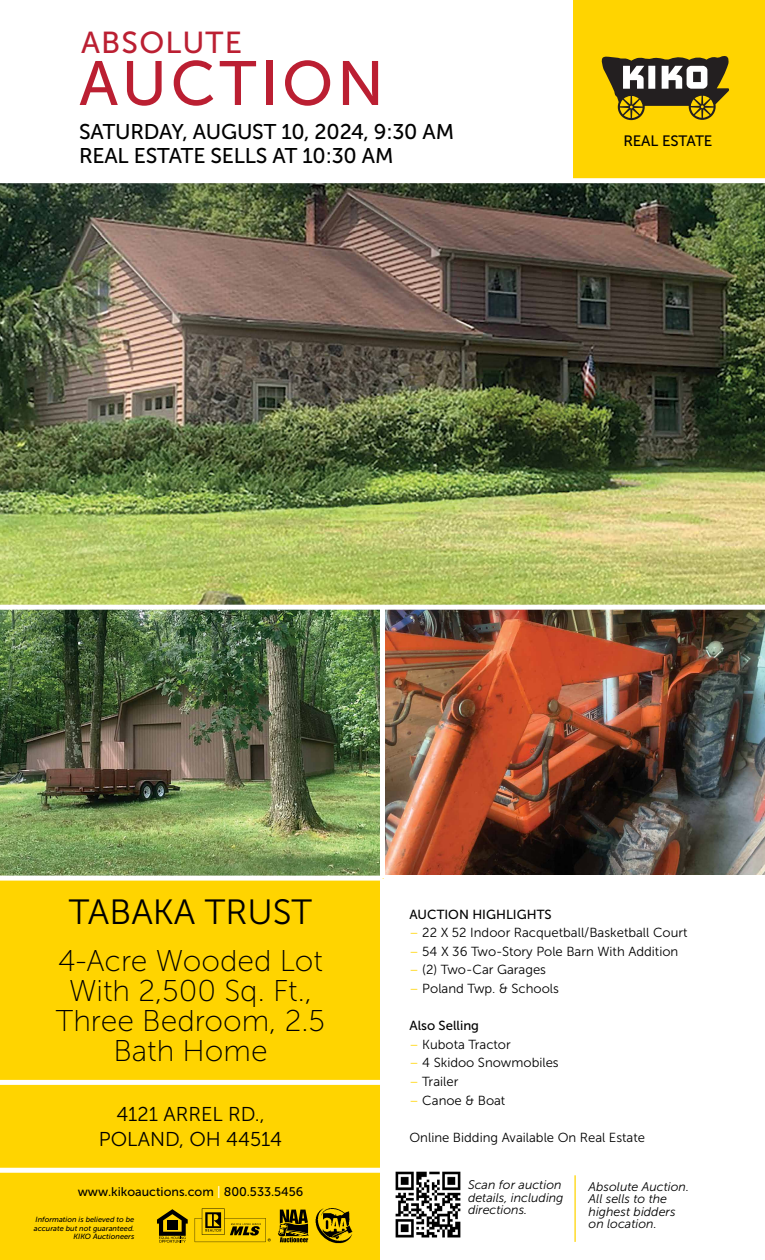
<style>
.page{position:relative;width:765px;height:1260px;background:#fff}
.page>*{position:absolute;margin:0;border:0;box-sizing:border-box;transform-origin:0 0}
.t1{font:62.38px "Museo Sans 500";letter-spacing:.06em;color:#bb1f32}
.t2{font:35px "Museo Sans 300";color:#000}
.t3{font:30.25px "Museo Sans 500";letter-spacing:.04em;color:#bb1f32}
.t4{font:30px/30px "Museo Sans 100";color:#000;text-align:center}
.t5{font:21.25px/23.8px "Museo Sans 500";letter-spacing:-.01em;color:#000}
.t6{font:20px/25px "Museo Sans 300";color:#000;text-align:center}
.t7{font:15px "Museo Sans 500";letter-spacing:-.01em;color:#000}
.t8{font:13.12px "Museo Sans 300";color:#000}
.t9{font:13.12px "Museo Sans 500";color:#000}
.t10{font:italic 12.5px/12.5px "Museo Sans 300";color:#000}
.t11{font:12.5px "Museo Sans 500";color:#000}
.t12{font:italic 7.5px/8.8px "Museo Sans 500";color:#000;text-align:right}
.s1{color:#fff}
.s2{color:#ffd400}
</style>
<div class="page">
<img style="left:0;top:610px;width:380px;height:266px">
<img style="left:385px;top:610px;width:380px;height:265px">
<img style="left:0;top:183px;width:765px;height:422px">
<div style="left:574px;top:0;width:191px;height:180px;background:#ffd400"></div>
<svg style="left:601px;top:56px;width:128px;height:64px"></svg>
<div style="left:0;top:178px;width:765px;height:5px;background:#fff"></div>
<div style="left:0;top:878px;width:384px;height:382px;background:#ffd400"></div>
<img style="left:395px;top:1171px;width:66px;height:67px">
<hr style="left:574px;top:1175px;width:2px;height:67px;background:#ffd400">
<div style="left:0;top:1168px;width:389px;height:5px;background:#fff"></div>
<div style="left:0;top:1080px;width:389px;height:5px;background:#fff"></div>
<svg style="left:278px;top:1210px;width:31px;height:32px"></svg>
<svg style="left:195px;top:1208px;width:76px;height:34px"></svg>
<svg style="left:157px;top:1209px;width:31px;height:34px"></svg>
<img style="left:316px;top:1208px;width:36px;height:36px">
<div style="left:0;top:876px;width:382px;height:5px;background:#fff"></div>
<div style="left:380px;top:878px;width:5px;height:382px;background:#fff"></div>
<h3 class="t3" style="left:81px;top:26px;width:163px">ABSOLUTE</h3>
<h1 class="t1" style="left:79px;top:49px;width:306px">AUCTION</h1>
<h3 class="t5" style="left:79px;top:120px;width:376px">SATURDAY, AUGUST 10, 2024, 9:30 AM<br>REAL ESTATE SELLS AT 10:30 AM</h3>
<p class="t7" style="left:623px;top:133px;width:91px">REAL ESTATE</p>
<h2 class="t2" style="left:69px;top:894px;width:245px">TABAKA TRUST</h2>
<h3 class="t4" style="left:56px;top:946px;width:271px">4-Acre Wooded Lot<br>With 2,500 Sq. Ft.,<br>Three Bedroom, 2.5<br>Bath Home</h3>
<h3 class="t6" style="left:99px;top:1102px;width:185px">4121 ARREL RD.,<br>POLAND, OH 44514</h3>
<p class="t11" style="left:78px;top:1185px;width:227px">www.kikoauctions.com <span class="s1">|</span> 800.533.5456</p>
<p class="t12" style="left:34px;top:1215px;width:102px">Information is believed to be accurate but not guaranteed.<br>KIKO Auctioneers</p>
<p class="t9" style="left:410px;top:907px;width:144px">AUCTION HIGHLIGHTS</p>
<p class="t8" style="left:410px;top:926px;width:280px"><span class="s2">–</span> 22 X 52 Indoor Racquetball/Basketball Court</p>
<p class="t8" style="left:410px;top:944px;width:270px"><span class="s2">–</span> 54 X 36 Two-Story Pole Barn With Addition</p>
<p class="t8" style="left:410px;top:963px;width:138px"><span class="s2">–</span> (2) Two-Car Garages</p>
<p class="t8" style="left:410px;top:981px;width:151px"><span class="s2">–</span> Poland Twp. &amp; Schools</p>
<p class="t9" style="left:410px;top:1019px;width:71px">Also Selling</p>
<p class="t8" style="left:410px;top:1037px;width:103px"><span class="s2">–</span> Kubota Tractor</p>
<p class="t8" style="left:410px;top:1056px;width:151px"><span class="s2">–</span> 4 Skidoo Snowmobiles</p>
<p class="t8" style="left:410px;top:1074px;width:50px"><span class="s2">–</span> Trailer</p>
<p class="t8" style="left:410px;top:1093px;width:97px"><span class="s2">–</span> Canoe &amp; Boat</p>
<p class="t8" style="left:410px;top:1130px;width:237px">Online Bidding Available On Real Estate</p>
<p class="t10" style="left:468px;top:1179px;width:97px">Scan for auction details, including directions.</p>
<p class="t10" style="left:589px;top:1180px;width:102px">Absolute Auction.<br>All sells to the highest bidders on location.</p>
</div>
